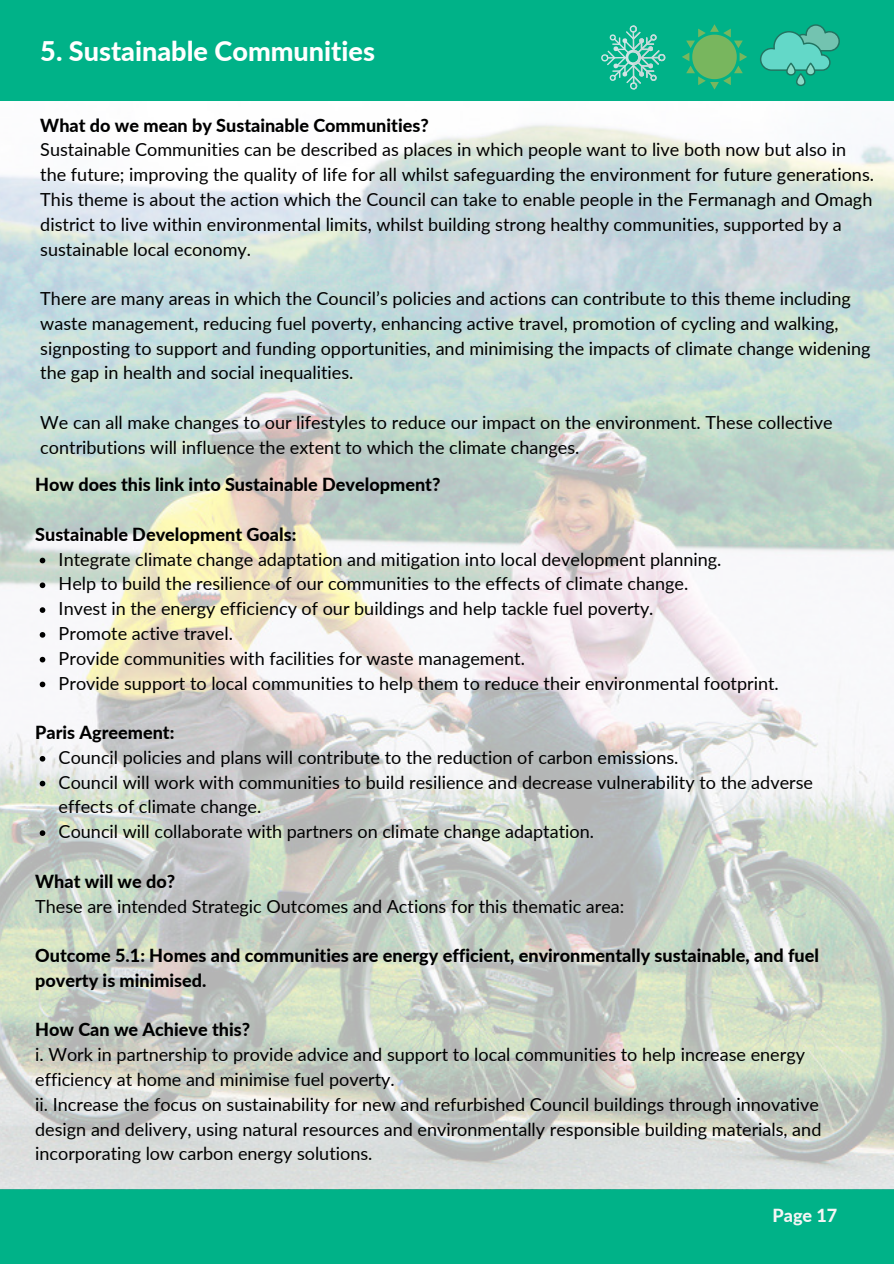
<style>
.page{position:relative;width:894px;height:1264px;background:#fff}
.page>*{position:absolute;margin:0;border:0;box-sizing:border-box;transform-origin:0 0}
.t1{font:800 27px "Lato";color:#fff}
.t2{font:18px/24.8px "Lato";color:#000}
.t3{font:800 18px/24.8px "Lato";color:#000}
.t4{font:800 18px "Lato";color:#f5f5f5}
</style>
<div class="page">
<div style="left:0;top:0;width:893px;height:101px;background:#00b288"></div>
<svg style="left:601px;top:25px;width:64px;height:65px"></svg>
<svg style="left:682px;top:24px;width:65px;height:66px"></svg>
<svg style="left:760px;top:24px;width:79px;height:62px"></svg>
<div style="left:0;top:1188px;width:893px;height:75px;background:#00b288"></div>
<img style="left:0;top:124px;width:893px;height:1065px">
<svg style="left:40px;top:557px;width:5px;height:6px"></svg>
<svg style="left:40px;top:582px;width:5px;height:6px"></svg>
<svg style="left:40px;top:607px;width:5px;height:6px"></svg>
<svg style="left:40px;top:632px;width:5px;height:5px"></svg>
<svg style="left:40px;top:657px;width:5px;height:5px"></svg>
<svg style="left:40px;top:681px;width:5px;height:6px"></svg>
<svg style="left:40px;top:756px;width:5px;height:5px"></svg>
<svg style="left:40px;top:780px;width:5px;height:6px"></svg>
<svg style="left:40px;top:830px;width:5px;height:6px"></svg>
<h1 class="t1" style="left:40px;top:35px;width:336px">5. Sustainable Communities</h1>
<p class="t3" style="left:40px;top:112px;width:390px">What do we mean by Sustainable Communities?</p>
<p class="t2" style="left:40px;top:137px;width:835px">Sustainable Communities can be described as places in which people want to live both now but also in the future; improving the quality of life for all whilst safeguarding the environment for future generations.<br>This theme is about the action which the Council can take to enable people in the Fermanagh and Omagh district to live within environmental limits, whilst building strong healthy communities, supported by a sustainable local economy.</p>
<p class="t2" style="left:40px;top:286px;width:831px">There are many areas in which the Council’s policies and actions can contribute to this theme including waste management, reducing fuel poverty, enhancing active travel, promotion of cycling and walking, signposting to support and funding opportunities, and minimising the impacts of climate change widening the gap in health and social inequalities.</p>
<p class="t2" style="left:40px;top:409px;width:793px">We can all make changes to our lifestyles to reduce our impact on the environment. These collective contributions will influence the extent to which the climate changes.</p>
<p class="t3" style="left:35px;top:472px;width:406px">How does this link into Sustainable Development?</p>
<p class="t3" style="left:35px;top:521px;width:263px">Sustainable Development Goals:</p>
<p class="t2" style="left:59px;top:546px;width:721px">Integrate climate change adaptation and mitigation into local development planning.<br>Help to build the resilience of our communities to the effects of climate change.<br>Invest in the energy efficiency of our buildings and help tackle fuel poverty.<br>Promote active travel.<br>Provide communities with facilities for waste management.<br>Provide support to local communities to help them to reduce their environmental footprint.</p>
<p class="t3" style="left:35px;top:719px;width:141px">Paris Agreement:</p>
<p class="t2" style="left:59px;top:744px;width:755px">Council policies and plans will contribute to the reduction of carbon emissions.<br>Council will work with communities to build resilience and decrease vulnerability to the adverse effects of climate change.<br>Council will collaborate with partners on climate change adaptation.</p>
<p class="t3" style="left:35px;top:868px;width:141px">What will we do?</p>
<p class="t2" style="left:35px;top:893px;width:590px">These are intended Strategic Outcomes and Actions for this thematic area:</p>
<p class="t3" style="left:35px;top:942px;width:785px">Outcome 5.1: Homes and communities are energy efficient, environmentally sustainable, and fuel poverty is minimised.</p>
<p class="t3" style="left:35px;top:1017px;width:216px">How Can we Achieve this?</p>
<p class="t2" style="left:35px;top:1041px;width:787px">i. Work in partnership to provide advice and support to local communities to help increase energy efficiency at home and minimise fuel poverty.<br>ii. Increase the focus on sustainability for new and refurbished Council buildings through innovative design and delivery, using natural resources and environmentally responsible building materials, and incorporating low carbon energy solutions.</p>
<p class="t4" style="left:772px;top:1204px;width:66px">Page 17</p>
</div>
